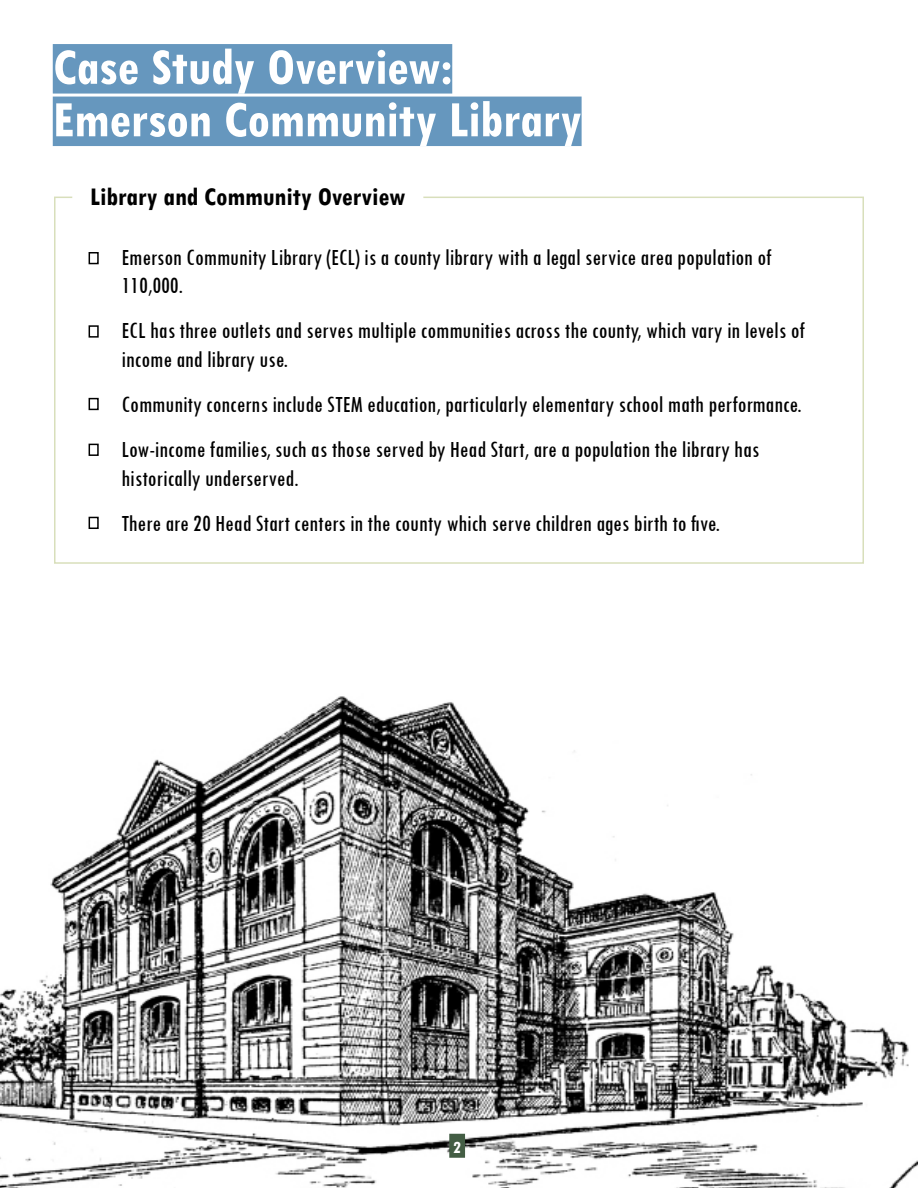
<style>
.page{position:relative;width:918px;height:1188px;background:#fff}
.page>*{position:absolute;margin:0;border:0;box-sizing:border-box;transform-origin:0 0}
.t1{font:700 condensed 54px/52.5px "Tw Cen";letter-spacing:-.005em;color:#fff}
.t2{font:700 condensed 27px "Tw Cen";color:#000}
.t3{font:condensed 24px/28.8px "Tw Cen";color:#000}
.t4{font:700 condensed 18px "Tw Cen";color:#fff}
</style>
<div class="page">
<img style="left:0;top:696px;width:918px;height:492px">
<div style="left:54px;top:197px;width:810px;height:367px;background:#fff;border:2px solid #cfd7aa"></div>
<div style="left:53px;top:44px;width:399px;height:50px;background:#6697be"></div>
<div style="left:53px;top:97px;width:529px;height:49px;background:#6697be"></div>
<div style="left:89px;top:252px;width:10px;height:12px;border:2px solid #000"></div>
<div style="left:89px;top:325px;width:10px;height:13px;border:2px solid #000"></div>
<div style="left:89px;top:398px;width:10px;height:12px;border:2px solid #000"></div>
<div style="left:89px;top:444px;width:10px;height:12px;border:2px solid #000"></div>
<div style="left:89px;top:517px;width:10px;height:12px;border:2px solid #000"></div>
<div style="left:73px;top:187px;width:350px;height:32px;background:#fff"></div>
<div style="left:449px;top:1134px;width:16px;height:24px;background:#435d44"></div>
<h1 class="t1" style="left:53px;top:39px;width:530px">Case Study Overview:<br>Emerson Community Library</h1>
<p class="t2" style="left:90px;top:180px;width:316px">Library and Community Overview</p>
<p class="t3" style="left:122px;top:242px;width:652px">Emerson Community Library (ECL) is a county library with a legal service area population of<br>110,000.</p>
<p class="t3" style="left:122px;top:316px;width:685px">ECL has three outlets and serves multiple communities across the county, which vary in levels of income and library use.</p>
<p class="t3" style="left:122px;top:382px;width:682px;line-height:45px">Community concerns include STEM education, particularly elementary school math performance.<br>Low-income families, such as those served by Head Start, are a population the library has</p>
<p class="t3" style="left:122px;top:455px;width:600px;line-height:45px">historically underserved.<br>There are 20 Head Start centers in the county which serve children ages birth to five.</p>
<p class="t4" style="left:453px;top:1137px;width:9px">2</p>
</div>
